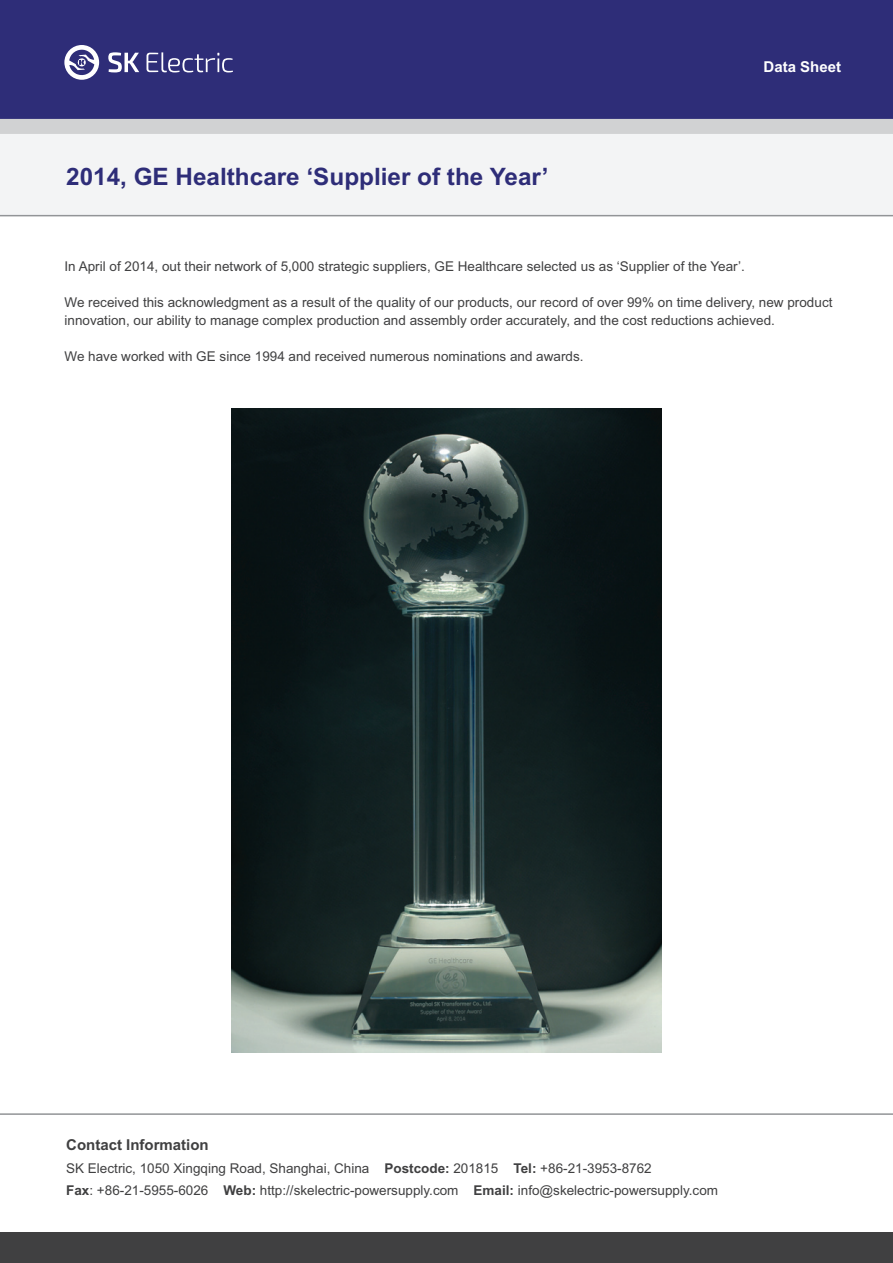
<style>
.page{position:relative;width:893px;height:1263px;background:#fff}
.page>*{position:absolute;margin:0;border:0;box-sizing:border-box;transform-origin:0 0}
.t1{font:700 24px "Arial";color:#2e2d78}
.t2{font:700 15px "Arial";color:#404041}
.t3{font:700 15px "Arial";color:#fff}
.t4{font:13.5px/18px "Arial";color:#404041}
.s1{font-weight:700}
</style>
<div class="page">
<div style="left:0;top:0;width:893px;height:126px;background:#2e2d78"></div>
<div style="left:0;top:126px;width:893px;height:90px;background:#f3f4f5"></div>
<div style="left:0;top:1232px;width:893px;height:31px;background:#404041"></div>
<svg style="left:108px;top:52px;width:31px;height:20px"></svg>
<svg style="left:147px;top:52px;width:86px;height:20px"></svg>
<svg style="left:64px;top:45px;width:35px;height:35px"></svg>
<div style="left:0;top:119px;width:893px;height:15px;background:#d1d2d3"></div>
<hr style="left:0;top:1113px;width:893px;height:2px;background:#929497">
<hr style="left:0;top:215px;width:893px;height:1px;background:#929497">
<img style="left:232px;top:408px;width:429px;height:644px">
<h1 class="t1" style="left:66px;top:162px;width:484px">2014, GE Healthcare ‘Supplier of the Year’</h1>
<p class="t3" style="left:763px;top:58px;width:79px">Data Sheet</p>
<p class="t4" style="left:64px;top:259px;width:682px">In April of 2014, out their network of 5,000 strategic suppliers, GE Healthcare selected us as ‘Supplier of the Year’.</p>
<p class="t4" style="left:64px;top:295px;width:769px">We received this acknowledgment as a result of the quality of our products, our record of over 99% on time delivery, new product innovation, our ability to manage complex production and assembly order accurately, and the cost reductions achieved.</p>
<p class="t4" style="left:64px;top:349px;width:521px">We have worked with GE since 1994 and received numerous nominations and awards.</p>
<p class="t2" style="left:66px;top:1136px;width:144px">Contact Information</p>
<p class="t4" style="left:66px;top:1158px;width:653px;line-height:22.5px">SK Electric, 1050 Xingqing Road, Shanghai, China <span class="s1">Postcode:</span> 201815 <span class="s1">Tel:</span> +86-21-3953-8762<br><span class="s1">Fax</span>: +86-21-5955-6026 <span class="s1">Web:</span> http://skelectric-powersupply.com <span class="s1">Email:</span> info@skelectric-powersupply.com</p>
</div>
